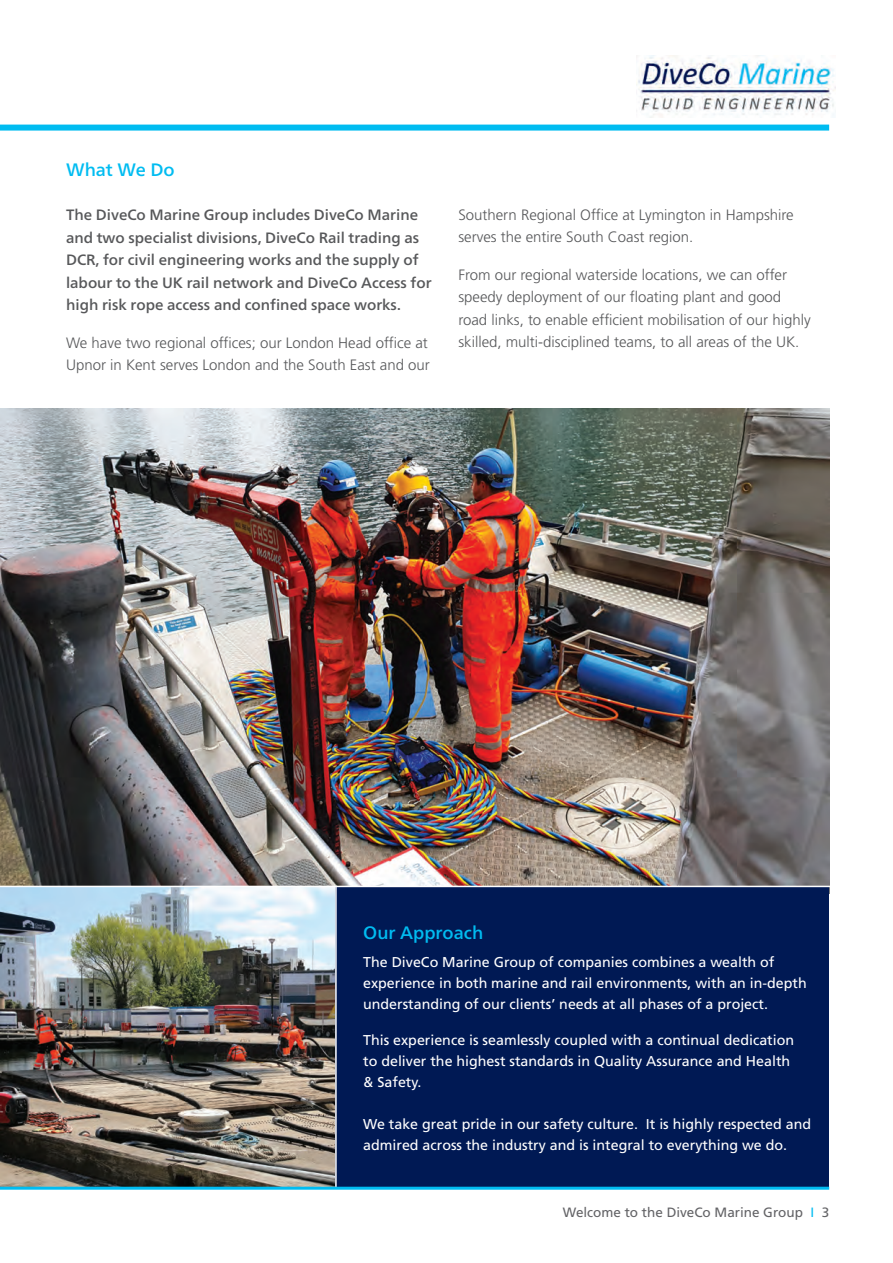
<style>
.page{position:relative;width:893px;height:1263px;background:#fff}
.page>*{position:absolute;margin:0;border:0;box-sizing:border-box;transform-origin:0 0}
.t1{font:500 18px "Frutiger Neue LT";color:#00bcf1}
.t2{font:300 15px/22.5px "Frutiger";color:#57585a}
.t3{font:500 15px/22.5px "Frutiger Neue LT";color:#57585a}
.t4{font:14.25px/21px "Frutiger";color:#fff}
.t5{font:13.5px "Frutiger";color:#636366}
.s1{color:#00bcf1}
</style>
<div class="page">
<div style="left:0;top:125px;width:829px;height:6px;background:#00bcf1"></div>
<img style="left:0;top:408px;width:829px;height:478px">
<img style="left:0;top:887px;width:335px;height:300px">
<div style="left:335px;top:887px;width:494px;height:301px;background:#001954"></div>
<img style="left:636px;top:56px;width:200px;height:61px">
<hr style="left:335px;top:886px;width:2px;height:304px;background:#fff">
<hr style="left:0;top:1187px;width:829px;height:3px;background:#00bcf1">
<p class="t1" style="left:66px;top:159px;width:110px">What We Do</p>
<p class="t3" style="left:66px;top:204px;width:367px">the DiveCo Marine Group includes DiveCo Marine and two specialist divisions, DiveCo Rail trading as DCR, for civil engineering works and the supply of labour to the UK rail network and DiveCo Access for high risk rope access and confined space works.</p>
<p class="t2" style="left:66px;top:333px;width:365px">We have two regional offices; our London Head office at<br>Upnor in Kent serves London and the South East and our</p>
<p class="t2" style="left:458px;top:204px;width:337px">Southern Regional Office at Lymington in Hampshire serves the entire South Coast region.</p>
<p class="t2" style="left:458px;top:264px;width:354px">From our regional waterside locations, we can offer speedy deployment of our floating plant and good road links, to enable efficient mobilisation of our highly skilled, multi-disciplined teams, to all areas of the UK.</p>
<p class="t1" style="left:363px;top:922px;width:122px">Our Approach</p>
<p class="t4" style="left:363px;top:953px;width:445px">The DiveCo Marine Group of companies combines a wealth of experience in both marine and rail environments, with an in-depth understanding of our clients’ needs at all phases of a project.</p>
<p class="t4" style="left:363px;top:1031px;width:432px">This experience is seamlessly coupled with a continual dedication to deliver the highest standards in Quality Assurance and Health &amp; Safety.</p>
<p class="t4" style="left:363px;top:1115px;width:449px">We take great pride in our safety culture. It is highly respected and admired across the industry and is integral to everything we do.</p>
<p class="t5" style="left:563px;top:1207px;width:268px">Welcome to the DiveCo Marine Group <span class="s1">I</span> 3</p>
</div>
